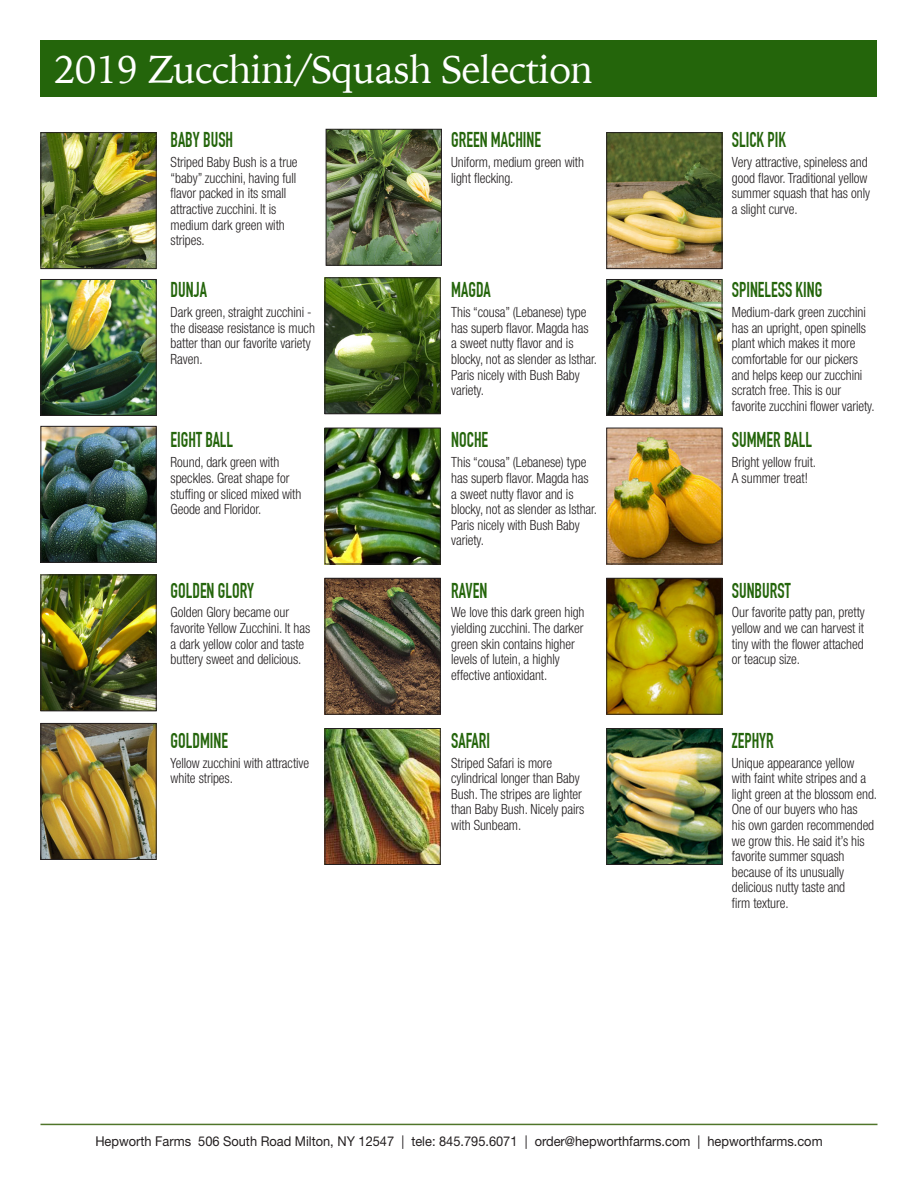
<style>
.page{position:relative;width:918px;height:1188px;background:#fff}
.page>*{position:absolute;margin:0;border:0;box-sizing:border-box;transform-origin:0 0}
.Headers2019{font:39px "Iowan Old Style";letter-spacing:-.02em;color:#fff}
.HeadingTitle2019{font:700 21px "DIN Condensed";color:#24650b;scale:.85 1}
.BodyCopy{font:300 condensed 14.1px/15.6px "Helvetica Neue";letter-spacing:-.005em;color:#231f20;scale:.95 1}
.Footer_Copy2018{font:13.5px "Helvetica Neue";color:#231f20;scale:.95 1}
</style>
<div class="page">
<hr style="left:40px;top:1124px;width:838px;height:1px;background:#50752a">
<img style="left:327px;top:730px;width:112px;height:133px">
<div style="left:325px;top:728px;width:116px;height:137px;border:1px solid #231f20"></div>
<img style="left:608px;top:134px;width:112px;height:133px">
<div style="left:606px;top:132px;width:116px;height:137px;border:1px solid #231f20"></div>
<img style="left:608px;top:281px;width:112px;height:133px">
<div style="left:606px;top:279px;width:116px;height:137px;border:1px solid #231f20"></div>
<img style="left:608px;top:430px;width:112px;height:132px">
<div style="left:606px;top:428px;width:116px;height:136px;border:1px solid #231f20"></div>
<img style="left:608px;top:580px;width:112px;height:133px">
<div style="left:606px;top:578px;width:116px;height:137px;border:1px solid #231f20"></div>
<img style="left:608px;top:730px;width:112px;height:133px">
<div style="left:606px;top:728px;width:116px;height:137px;border:1px solid #231f20"></div>
<img style="left:327px;top:279px;width:112px;height:133px">
<div style="left:325px;top:277px;width:116px;height:137px;border:1px solid #231f20"></div>
<img style="left:327px;top:430px;width:112px;height:132px">
<div style="left:325px;top:428px;width:116px;height:136px;border:1px solid #231f20"></div>
<img style="left:327px;top:580px;width:112px;height:133px">
<div style="left:325px;top:578px;width:116px;height:137px;border:1px solid #231f20"></div>
<img style="left:42px;top:281px;width:113px;height:133px">
<div style="left:40px;top:279px;width:117px;height:137px;border:1px solid #231f20"></div>
<img style="left:42px;top:428px;width:113px;height:133px">
<div style="left:40px;top:426px;width:117px;height:137px;border:1px solid #231f20"></div>
<img style="left:42px;top:577px;width:113px;height:132px">
<div style="left:40px;top:575px;width:117px;height:136px;border:1px solid #231f20"></div>
<img style="left:42px;top:725px;width:113px;height:133px">
<div style="left:40px;top:723px;width:117px;height:137px;border:1px solid #231f20"></div>
<img style="left:328px;top:131px;width:112px;height:133px">
<div style="left:326px;top:129px;width:116px;height:137px;border:1px solid #231f20"></div>
<div style="left:40px;top:40px;width:838px;height:57px;background:#24650b"></div>
<img style="left:42px;top:134px;width:113px;height:133px">
<div style="left:40px;top:132px;width:117px;height:137px;border:1px solid #231f20"></div>
<p class="Headers2019" style="left:54px;top:34px;width:540px">2019 Zucchini/Squash Selection</p>
<p class="HeadingTitle2019" style="left:171px;top:128px;width:75px">BABY BUSH</p>
<p class="BodyCopy" style="left:171px;top:154px;width:135px">Striped Baby Bush is a true</p>
<p class="BodyCopy" style="left:171px;top:170px;width:134px">“baby” zucchini, having full</p>
<p class="BodyCopy" style="left:171px;top:185px;width:123px">flavor packed in its small</p>
<p class="BodyCopy" style="left:171px;top:201px;width:122px">attractive zucchini. It is medium dark green with stripes.</p>
<p class="HeadingTitle2019" style="left:171px;top:278px;width:44px">DUNJA</p>
<p class="BodyCopy" style="left:171px;top:304px;width:153px">Dark green, straight zucchini - the disease resistance is much batter than our favorite variety<br>Raven.</p>
<p class="HeadingTitle2019" style="left:171px;top:428px;width:75px">EIGHT BALL</p>
<p class="BodyCopy" style="left:171px;top:454px;width:139px">Round, dark green with speckles. Great shape for stuffing or sliced mixed with<br>Geode and Floridor.</p>
<p class="HeadingTitle2019" style="left:171px;top:578px;width:99px">GOLDEN GLORY</p>
<p class="BodyCopy" style="left:171px;top:605px;width:149px">Golden Glory became our favorite Yellow Zucchini. It has a dark yellow color and taste buttery sweet and delicious.</p>
<p class="HeadingTitle2019" style="left:171px;top:728px;width:69px">GOLDMINE</p>
<p class="BodyCopy" style="left:171px;top:755px;width:147px">Yellow zucchini with attractive white stripes.</p>
<p class="HeadingTitle2019" style="left:451px;top:128px;width:107px">GREEN MACHINE</p>
<p class="BodyCopy" style="left:451px;top:154px;width:141px">Uniform, medium green with light flecking.</p>
<p class="HeadingTitle2019" style="left:451px;top:278px;width:48px">MAGDA</p>
<p class="BodyCopy" style="left:451px;top:304px;width:155px">This “cousa” (Lebanese) type has superb flavor. Magda has a sweet nutty flavor and is blocky, not as slender as Isthar.<br>Paris nicely with Bush Baby variety.</p>
<p class="HeadingTitle2019" style="left:451px;top:428px;width:45px">NOCHE</p>
<p class="BodyCopy" style="left:451px;top:454px;width:155px">This “cousa” (Lebanese) type has superb flavor. Magda has a sweet nutty flavor and is blocky, not as slender as Isthar.<br>Paris nicely with Bush Baby variety.</p>
<p class="HeadingTitle2019" style="left:451px;top:578px;width:44px">RAVEN</p>
<p class="BodyCopy" style="left:451px;top:605px;width:142px">We love this dark green high yielding zucchini. The darker green skin contains higher levels of lutein, a highly effective antioxidant.</p>
<p class="HeadingTitle2019" style="left:451px;top:728px;width:47px">SAFARI</p>
<p class="BodyCopy" style="left:451px;top:755px;width:142px">Striped Safari is more cylindrical longer than Baby<br>Bush. The stripes are lighter than Baby Bush. Nicely pairs with Sunbeam.</p>
<p class="HeadingTitle2019" style="left:732px;top:128px;width:65px">SLICK PIK</p>
<p class="BodyCopy" style="left:732px;top:154px;width:147px">Very attractive, spineless and good flavor. Traditional yellow summer squash that has only a slight curve.</p>
<p class="HeadingTitle2019" style="left:732px;top:278px;width:108px">SPINELESS KING</p>
<p class="BodyCopy" style="left:732px;top:304px;width:152px">Medium-dark green zucchini has an upright, open spinells plant which makes it more comfortable for our pickers and helps keep our zucchini scratch free. This is our favorite zucchini flower variety.</p>
<p class="HeadingTitle2019" style="left:732px;top:428px;width:96px">SUMMER BALL</p>
<p class="BodyCopy" style="left:732px;top:454px;width:90px">Bright yellow fruit.<br>A summer treat!</p>
<p class="HeadingTitle2019" style="left:732px;top:578px;width:71px">SUNBURST</p>
<p class="BodyCopy" style="left:732px;top:605px;width:142px;text-align:justify">Our favorite patty pan, pretty yellow and we can harvest it tiny with the flower attached or teacup size.</p>
<p class="HeadingTitle2019" style="left:732px;top:728px;width:51px">ZEPHYR</p>
<p class="BodyCopy" style="left:732px;top:755px;width:154px">Unique appearance yellow with faint white stripes and a light green at the blossom end.<br>One of our buyers who has<br>his own garden recommended we grow this. He said it’s his favorite summer squash because of its unusually delicious nutty taste and<br>firm texture.</p>
<p class="Footer_Copy2018" style="left:95px;top:1133px;width:767px">Hepworth Farms 506 South Road Milton, NY 12547 | tele: 845.795.6071 | order@hepworthfarms.com | hepworthfarms.com</p>
</div>
